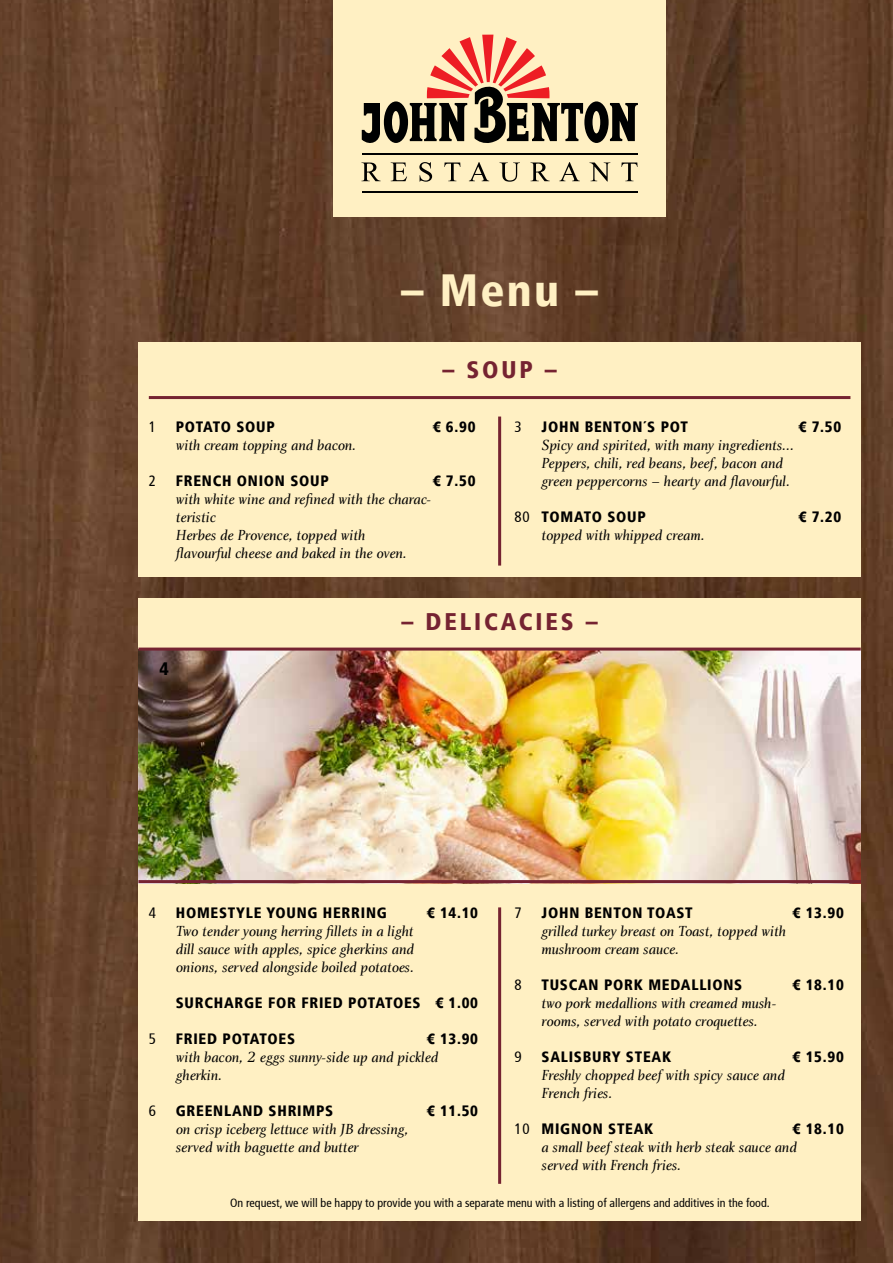
<style>
.page{position:relative;width:893px;height:1263px;background:#fff}
.page>*{position:absolute;margin:0;border:0;box-sizing:border-box;transform-origin:0 0}
.t1{font:900 condensed 45px "Frutiger";color:#fff0c3}
.t2{font:900 condensed 24px "Frutiger";letter-spacing:.12em;color:#752331}
.t3{font:900 condensed 18px "Frutiger";color:#000}
.t4{font:15px/18px "Charlotte Book Italic Plain";color:#000}
.t5{font:900 condensed 15px "Frutiger";letter-spacing:.05em;color:#000}
.t6{font:condensed 15px "Frutiger";color:#000}
.t7{font:condensed 12px "Frutiger";color:#000}
.s1{font-weight:400}
</style>
<div class="page">
<img style="left:0;top:0;width:893px;height:1263px">
<div style="left:138px;top:598px;width:723px;height:297px;background:#fff0c3"></div>
<div style="left:333px;top:0;width:333px;height:216px;background:#fff0c3"></div>
<div style="left:138px;top:864px;width:723px;height:356px;background:#fff0c3"></div>
<img style="left:138px;top:650px;width:723px;height:230px">
<div style="left:138px;top:342px;width:723px;height:234px;background:#fff0c3"></div>
<hr style="left:149px;top:396px;width:701px;height:3px;background:#752331">
<hr style="left:138px;top:647px;width:723px;height:3px;background:#752331">
<hr style="left:138px;top:880px;width:723px;height:3px;background:#752331">
<svg style="left:361px;top:162px;width:20px;height:19px"></svg>
<svg style="left:391px;top:162px;width:16px;height:19px"></svg>
<svg style="left:419px;top:162px;width:13px;height:20px"></svg>
<svg style="left:444px;top:162px;width:16px;height:19px"></svg>
<svg style="left:469px;top:162px;width:20px;height:19px"></svg>
<svg style="left:499px;top:162px;width:21px;height:20px"></svg>
<svg style="left:531px;top:162px;width:19px;height:19px"></svg>
<svg style="left:559px;top:162px;width:21px;height:19px"></svg>
<svg style="left:589px;top:162px;width:21px;height:20px"></svg>
<svg style="left:621px;top:162px;width:16px;height:19px"></svg>
<hr style="left:362px;top:153px;width:276px;height:2px;background:#000101">
<hr style="left:362px;top:191px;width:276px;height:2px;background:#000101">
<svg style="left:362px;top:35px;width:276px;height:108px"></svg>
<hr style="left:498px;top:907px;width:3px;height:277px;background:#752331">
<hr style="left:498px;top:416px;width:3px;height:150px;background:#752331">
<h1 class="t1" style="left:401px;top:263px;width:198px">– Menu –</h1>
<h2 class="t2" style="left:442px;top:355px;width:116px">– SOUP –</h2>
<p class="t6" style="left:149px;top:418px;width:9px">1</p>
<p class="t5" style="left:176px;top:418px;width:100px">POTATO SOUP</p>
<p class="t5" style="left:433px;top:418px;width:44px">€ 6.90</p>
<p class="t4" style="left:176px;top:436px;width:182px">with cream topping and bacon.</p>
<p class="t6" style="left:149px;top:472px;width:9px">2</p>
<p class="t5" style="left:176px;top:472px;width:154px">FRENCH ONION SOUP</p>
<p class="t5" style="left:433px;top:472px;width:44px">€ 7.50</p>
<p class="t4" style="left:176px;top:490px;width:257px">with white wine and refined with the charac&shy;teristic<br>Herbes de Provence, topped with<br>flavourful cheese and baked in the oven.</p>
<p class="t6" style="left:514px;top:418px;width:9px">3</p>
<p class="t5" style="left:541px;top:418px;width:148px">JOHN BENTON´S POT</p>
<p class="t5" style="left:798px;top:418px;width:44px">€ 7.50</p>
<p class="t4" style="left:541px;top:436px;width:254px">Spicy and spirited, with many ingredients...<br>Peppers, chili, red beans, beef, bacon and green peppercorns – hearty and flavourful.</p>
<p class="t5" style="left:514px;top:508px;width:133px"><span class="s1">80</span> TOMATO SOUP</p>
<p class="t5" style="left:798px;top:508px;width:44px">€ 7.20</p>
<p class="t4" style="left:541px;top:526px;width:165px">topped with whipped cream.</p>
<p class="t3" style="left:159px;top:657px;width:11px">4</p>
<h2 class="t2" style="left:402px;top:607px;width:198px">– DELICACIES –</h2>
<p class="t6" style="left:149px;top:904px;width:9px">4</p>
<p class="t5" style="left:176px;top:904px;width:213px">HOMESTYLE YOUNG HERRING</p>
<p class="t5" style="left:427px;top:904px;width:53px">€ 14.10</p>
<p class="t4" style="left:176px;top:922px;width:240px;text-align:justify">Two tender young herring fillets in a light dill sauce with apples, spice gherkins and onions, served alongside boiled potatoes.</p>
<p class="t5" style="left:176px;top:994px;width:304px">SURCHARGE FOR FRIED POTATOES € 1.00</p>
<p class="t6" style="left:149px;top:1030px;width:9px">5</p>
<p class="t5" style="left:176px;top:1030px;width:121px">FRIED POTATOES</p>
<p class="t5" style="left:427px;top:1030px;width:53px">€ 13.90</p>
<p class="t4" style="left:176px;top:1048px;width:264px">with bacon, 2 eggs sunny-side up and pickled gherkin.</p>
<p class="t6" style="left:149px;top:1102px;width:9px">6</p>
<p class="t5" style="left:176px;top:1102px;width:159px">GREENLAND SHRIMPS</p>
<p class="t5" style="left:427px;top:1102px;width:53px">€ 11.50</p>
<p class="t4" style="left:176px;top:1120px;width:234px">on crisp iceberg lettuce with JB dressing, served with baguette and butter</p>
<p class="t6" style="left:514px;top:904px;width:9px">7</p>
<p class="t5" style="left:541px;top:904px;width:153px">JOHN BENTON TOAST</p>
<p class="t5" style="left:792px;top:904px;width:53px">€ 13.90</p>
<p class="t4" style="left:541px;top:922px;width:246px">grilled turkey breast on Toast, topped with mushroom cream sauce.</p>
<p class="t6" style="left:514px;top:976px;width:9px">8</p>
<p class="t5" style="left:541px;top:976px;width:202px">TUSCAN PORK MEDALLIONS</p>
<p class="t5" style="left:792px;top:976px;width:53px">€ 18.10</p>
<p class="t4" style="left:541px;top:994px;width:237px">two pork medallions with creamed mush&shy;rooms, served with potato croquettes.</p>
<p class="t6" style="left:514px;top:1048px;width:9px">9</p>
<p class="t5" style="left:541px;top:1048px;width:131px">SALISBURY STEAK</p>
<p class="t5" style="left:792px;top:1048px;width:53px">€ 15.90</p>
<p class="t4" style="left:541px;top:1066px;width:245px">Freshly chopped beef with spicy sauce and<br>French fries.</p>
<p class="t5" style="left:514px;top:1120px;width:140px"><span class="s1">10</span> MIGNON STEAK</p>
<p class="t5" style="left:792px;top:1120px;width:53px">€ 18.10</p>
<p class="t4" style="left:541px;top:1138px;width:257px">a small beef steak with herb steak sauce and served with French fries.</p>
<p class="t7" style="left:230px;top:1196px;width:541px">On request, we will be happy to provide you with a separate menu with a listing of allergens and additives in the food.</p>
</div>
